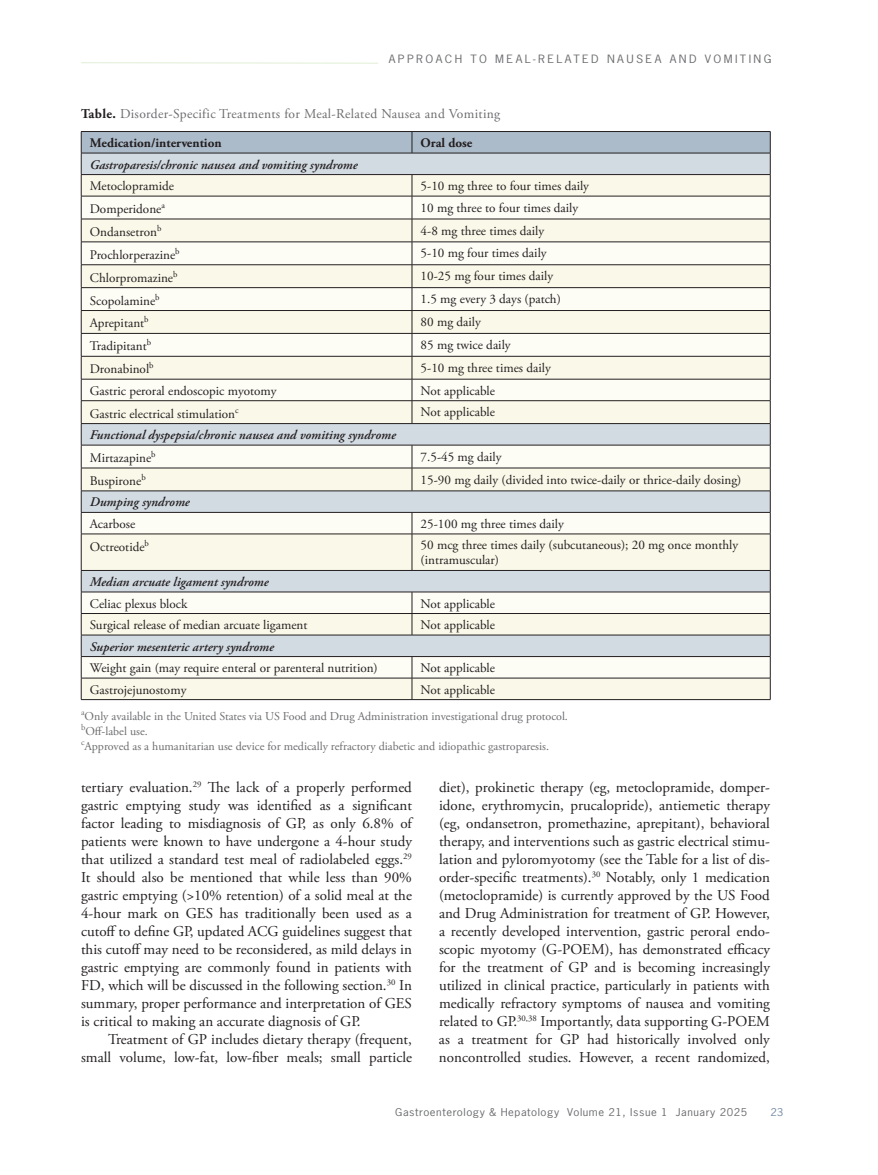
<style>
.page{position:relative;width:878px;height:1175px;background:#fff}
.page>*{position:absolute;margin:0;border:0;box-sizing:border-box;transform-origin:0 0}
.t1{font:15px/18px "Adobe Garamond Pro";color:#231f20;text-align:justify}
.t2{font:13.5px "Adobe Garamond Pro";letter-spacing:.025em;color:#6c6d70}
.t3{font:13.2px/15px "Adobe Garamond Pro";color:#231f20}
.t4{font:italic 600 13.2px/23px "Adobe Garamond Pro";color:#231f20}
.t5{font:700 13.2px "Adobe Garamond Pro";color:#231f20}
.t6{font:12px/15px "Adobe Garamond Pro";color:#6c6d70}
.t7{font:10.8px "News Gothic Std";letter-spacing:.2em;color:#6c6d70;scale:1.11 1}
.t8{font:10.2px "News Gothic Std";letter-spacing:.05em;color:#6c6d70;scale:1.11 1}
.t9{font:10.2px "News Gothic Std";color:#748ba5;scale:1.11 1}
.s1{font-weight:700;color:#231f20}
.s2{font-weight:400;font-style:normal}
</style>
<div class="page">
<svg style="left:81px;top:62px;width:297px;height:2px"></svg>
<div style="left:82px;top:679px;width:688px;height:20px;background:#faf8e9"></div>
<svg style="left:82px;top:534px;width:688px;height:144px"></svg>
<svg style="left:81px;top:131px;width:690px;height:403px"></svg>
<hr style="left:81px;top:533px;width:331px;height:1px;background:#231f20">
<hr style="left:81px;top:534px;width:1px;height:36px;background:#231f20">
<hr style="left:412px;top:533px;width:358px;height:1px;background:#231f20">
<hr style="left:411px;top:534px;width:1px;height:36px;background:#231f20">
<hr style="left:770px;top:534px;width:1px;height:36px;background:#231f20">
<hr style="left:81px;top:570px;width:331px;height:1px;background:#231f20">
<hr style="left:412px;top:570px;width:358px;height:1px;background:#231f20">
<hr style="left:81px;top:591px;width:331px;height:1px;background:#231f20">
<hr style="left:412px;top:591px;width:358px;height:1px;background:#231f20">
<hr style="left:81px;top:613px;width:331px;height:1px;background:#231f20">
<hr style="left:412px;top:613px;width:358px;height:1px;background:#231f20">
<svg style="left:411px;top:592px;width:1px;height:43px"></svg>
<hr style="left:81px;top:635px;width:331px;height:1px;background:#231f20">
<hr style="left:412px;top:635px;width:358px;height:1px;background:#231f20">
<hr style="left:81px;top:656px;width:331px;height:1px;background:#231f20">
<hr style="left:412px;top:656px;width:358px;height:1px;background:#231f20">
<hr style="left:81px;top:678px;width:331px;height:1px;background:#231f20">
<svg style="left:81px;top:571px;width:1px;height:128px"></svg>
<hr style="left:412px;top:678px;width:358px;height:1px;background:#231f20">
<svg style="left:411px;top:656px;width:1px;height:43px"></svg>
<svg style="left:770px;top:570px;width:1px;height:129px"></svg>
<hr style="left:81px;top:699px;width:331px;height:1px;background:#231f20">
<hr style="left:412px;top:699px;width:358px;height:1px;background:#231f20">
<p class="t7" style="left:389px;top:52px;width:346px">APPROACH TO MEAL-RELATED NAUSEA AND VOMITING</p>
<p class="t2" style="left:81px;top:105px;width:421px"><span class="s1">Table.</span> Disorder-Specific Treatments for Meal-Related Nausea and Vomiting</p>
<p class="t5" style="left:90px;top:135px;width:133px">Medication/intervention</p>
<p class="t5" style="left:420px;top:135px;width:53px">Oral dose</p>
<p class="t4" style="left:90px;top:153px;width:269px">Gastroparesis/chronic nausea and vomiting syndrome</p>
<p class="t3" style="left:90px;top:179px;width:86px">Metoclopramide</p>
<p class="t3" style="left:420px;top:179px;width:170px">5-10 mg three to four times daily</p>
<p class="t3" style="left:90px;top:202px;width:77px">Domperidone<sup>a</sup></p>
<p class="t3" style="left:420px;top:200px;width:159px">10 mg three to four times daily</p>
<p class="t3" style="left:90px;top:225px;width:73px">Ondansetron<sup>b</sup></p>
<p class="t3" style="left:420px;top:223px;width:125px">4-8 mg three times daily</p>
<p class="t3" style="left:90px;top:247px;width:91px">Prochlorperazine<sup>b</sup></p>
<p class="t3" style="left:420px;top:246px;width:127px">5-10 mg four times daily</p>
<p class="t3" style="left:90px;top:270px;width:89px">Chlorpromazine<sup>b</sup></p>
<p class="t3" style="left:420px;top:269px;width:134px">10-25 mg four times daily</p>
<p class="t3" style="left:90px;top:293px;width:71px">Scopolamine<sup>b</sup></p>
<p class="t3" style="left:420px;top:292px;width:142px">1.5 mg every 3 days (patch)</p>
<p class="t3" style="left:90px;top:316px;width:60px">Aprepitant<sup>b</sup></p>
<p class="t3" style="left:420px;top:315px;width:62px">80 mg daily</p>
<p class="t3" style="left:90px;top:339px;width:63px">Tradipitant<sup>b</sup></p>
<p class="t3" style="left:420px;top:338px;width:92px">85 mg twice daily</p>
<p class="t3" style="left:90px;top:362px;width:65px">Dronabinol<sup>b</sup></p>
<p class="t3" style="left:420px;top:360px;width:132px">5-10 mg three times daily</p>
<p class="t3" style="left:90px;top:383px;width:188px">Gastric peroral endoscopic myotomy</p>
<p class="t3" style="left:420px;top:383px;width:76px">Not applicable</p>
<p class="t3" style="left:90px;top:406px;width:150px">Gastric electrical stimulation<sup>c</sup></p>
<p class="t3" style="left:420px;top:405px;width:76px">Not applicable</p>
<p class="t4" style="left:90px;top:424px;width:307px">Functional dyspepsia/chronic nausea and vomiting syndrome<br><span class="s2">Mirtazapine</span><sup>b</sup></p>
<p class="t3" style="left:420px;top:449px;width:82px">7.5-45 mg daily</p>
<p class="t3" style="left:90px;top:473px;width:57px">Buspirone<sup>b</sup></p>
<p class="t3" style="left:420px;top:472px;width:322px">15-90 mg daily (divided into twice-daily or thrice-daily dosing)</p>
<p class="t4" style="left:90px;top:491px;width:101px">Dumping syndrome</p>
<p class="t3" style="left:90px;top:516px;width:47px">Acarbose</p>
<p class="t3" style="left:420px;top:516px;width:145px">25-100 mg three times daily</p>
<p class="t3" style="left:90px;top:539px;width:61px">Octreotide<sup>b</sup></p>
<p class="t3" style="left:420px;top:538px;width:319px">50 mcg three times daily (subcutaneous); 20 mg once monthly (intramuscular)</p>
<p class="t4" style="left:90px;top:571px;width:180px">Median arcuate ligament syndrome</p>
<p class="t3" style="left:90px;top:596px;width:99px">Celiac plexus block</p>
<p class="t3" style="left:420px;top:596px;width:76px">Not applicable</p>
<p class="t3" style="left:90px;top:618px;width:219px">Surgical release of median arcuate ligament</p>
<p class="t3" style="left:420px;top:618px;width:76px">Not applicable</p>
<p class="t4" style="left:90px;top:635px;width:186px">Superior mesenteric artery syndrome</p>
<p class="t3" style="left:90px;top:661px;width:289px">Weight gain (may require enteral or parenteral nutrition)</p>
<p class="t3" style="left:420px;top:661px;width:76px">Not applicable</p>
<p class="t3" style="left:90px;top:682px;width:98px">Gastrojejunostomy</p>
<p class="t3" style="left:420px;top:682px;width:76px">Not applicable</p>
<p class="t6" style="left:81px;top:709px;width:488px"><sup>a</sup>Only available in the United States via US Food and Drug Administration investigational drug protocol. <sup>b</sup>Off-label use.<br><sup>c</sup>Approved as a humanitarian use device for medically refractory diabetic and idiopathic gastroparesis.</p>
<p class="t1" style="left:81px;top:779px;width:332px">tertiary evaluation.<sup>29</sup> The lack of a properly performed gastric emptying study was identified as a significant factor leading to misdiagnosis of GP, as only 6.8% of patients were known to have undergone a 4-hour study that utilized a standard test meal of radiolabeled eggs.<sup>29<br></sup>It should also be mentioned that while less than 90% gastric emptying (&gt;10% retention) of a solid meal at the 4-hour mark on GES has traditionally been used as a cutoff to define GP, updated ACG guidelines suggest that this cutoff may need to be reconsidered, as mild delays in gastric emptying are commonly found in patients with FD, which will be discussed in the following section.<sup>30</sup> In summary, proper performance and interpretation of GES is critical to making an accurate diagnosis of GP.</p>
<p class="t1" style="left:81px;top:1031px;width:332px;text-align:right">Treatment of GP includes dietary therapy (frequent, small volume, low-fat, low-fiber meals; small particle</p>
<p class="t1" style="left:439px;top:779px;width:332px">diet), prokinetic therapy (eg, metoclopramide, domper&shy;idone, erythromycin, prucalopride), antiemetic therapy (eg, ondansetron, promethazine, aprepitant), behavioral therapy, and interventions such as gastric electrical stimu&shy;lation and pyloromyotomy (see the Table for a list of dis&shy;order-specific treatments).<sup>30</sup> Notably, only 1 medication (metoclopramide) is currently approved by the US Food and Drug Administration for treatment of GP. However, a recently developed intervention, gastric peroral endo&shy;scopic myotomy (G-POEM), has demonstrated efficacy for the treatment of GP and is becoming increasingly utilized in clinical practice, particularly in patients with medically refractory symptoms of nausea and vomiting related to GP.<sup>30,38</sup> Importantly, data supporting G-POEM as a treatment for GP had historically involved only noncontrolled studies. However, a recent randomized,</p>
<p class="t8" style="left:395px;top:1105px;width:319px">Gastroenterology &amp; Hepatology Volume 21, Issue 1 January 2025</p>
<p class="t9" style="left:770px;top:1105px;width:13px">23</p>
</div>
